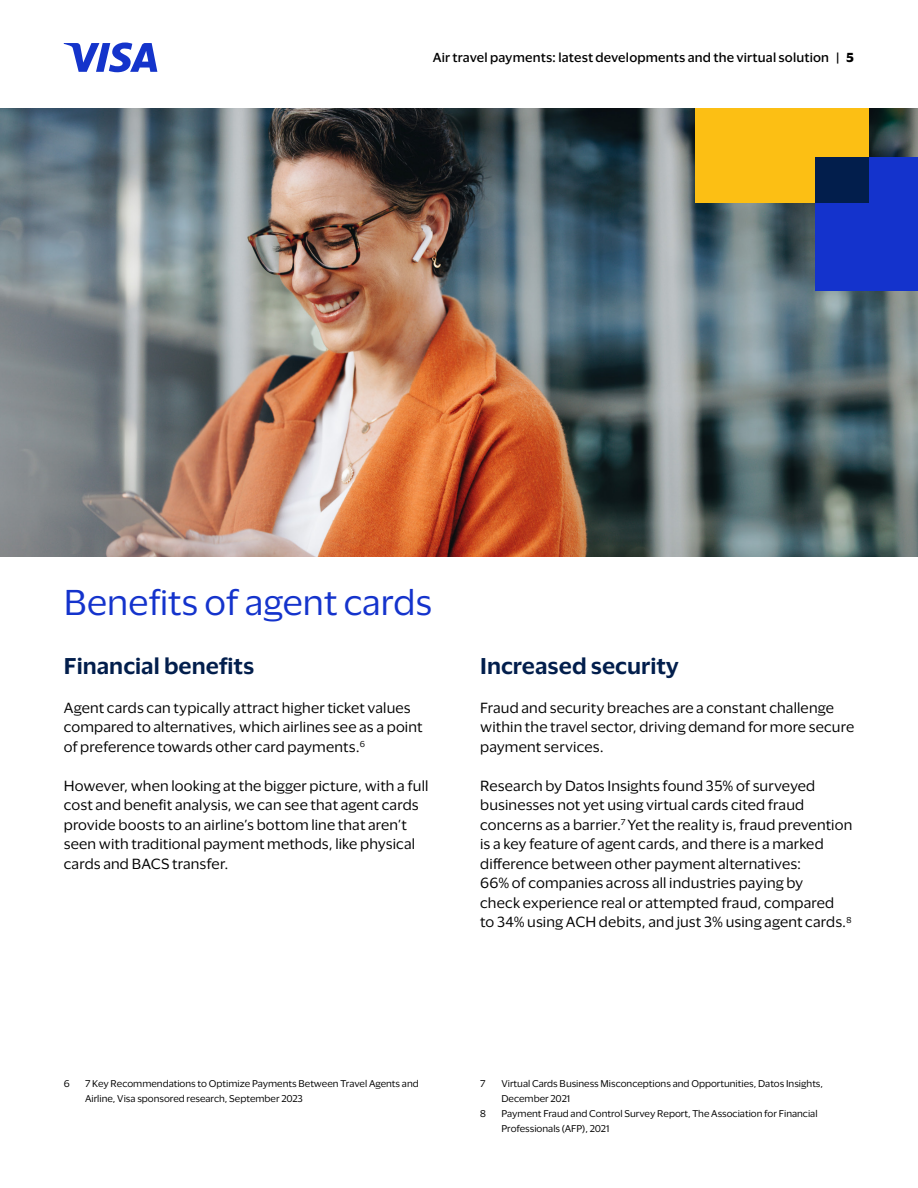
<style>
.page{position:relative;width:918px;height:1188px;background:#fff}
.page>*{position:absolute;margin:0;border:0;box-sizing:border-box;transform-origin:0 0}
.t1{font:33px "Visa Dialect";color:#1433cc}
.t2{font:600 21px "Visa Dialect";color:#021e4c}
.t3{font:13.5px/19.5px "Visa Dialect";letter-spacing:.01em;color:#000}
.t4{font:500 12px "Visa Dialect";letter-spacing:.015em;color:#000}
.t5{font:9px/15px "Visa Dialect";color:#000}
.s1{font-weight:700}
</style>
<div class="page">
<svg style="left:64px;top:43px;width:93px;height:29px"></svg>
<img style="left:0;top:108px;width:918px;height:449px">
<div style="left:815px;top:157px;width:103px;height:134px;background:#1433cc"></div>
<div style="left:695px;top:108px;width:173px;height:95px;background:#fcbf14"></div>
<div style="left:815px;top:157px;width:53px;height:46px;background:#021e4c"></div>
<p class="t4" style="left:433px;top:48px;width:423px">Air travel payments: latest developments and the virtual solution | <span class="s1">5</span></p>
<h1 class="t1" style="left:64px;top:578px;width:370px">Benefits of agent cards</h1>
<h2 class="t2" style="left:64px;top:649px;width:192px">Financial benefits</h2>
<p class="t3" style="left:64px;top:697px;width:360px">Agent cards can typically attract higher ticket values compared to alternatives, which airlines see as a point of preference towards other card payments.<sup>6</sup></p>
<p class="t3" style="left:64px;top:775px;width:366px">However, when looking at the bigger picture, with a full cost and benefit analysis, we can see that agent cards provide boosts to an airline’s bottom line that aren’t seen with traditional payment methods, like physical cards and BACS transfer.</p>
<h2 class="t2" style="left:480px;top:649px;width:200px">Increased security</h2>
<p class="t3" style="left:480px;top:697px;width:376px">Fraud and security breaches are a constant challenge within the travel sector, driving demand for more secure payment services.</p>
<p class="t3" style="left:480px;top:775px;width:374px">Research by Datos Insights found 35% of surveyed businesses not yet using virtual cards cited fraud concerns as a barrier.<sup>7</sup> Yet the reality is, fraud prevention</p>
<p class="t3" style="left:480px;top:834px;width:373px">is a key feature of agent cards, and there is a marked difference between other payment alternatives:<br>66% of companies across all industries paying by<br>check experience real or attempted fraud, compared to 34% using ACH debits, and just 3% using agent cards.<sup>8</sup></p>
<p class="t5" style="left:64px;top:1075px;width:8px">6</p>
<p class="t5" style="left:85px;top:1075px;width:335px">7 Key Recommendations to Optimize Payments Between Travel Agents and</p>
<p class="t5" style="left:501px;top:1075px;width:323px">Virtual Cards Business Misconceptions and Opportunities, Datos Insights,</p>
<p class="t5" style="left:85px;top:1090px;width:219px">Airline, Visa sponsored research, September 2023</p>
<p class="t5" style="left:501px;top:1090px;width:318px">December 2021<br>Payment Fraud and Control Survey Report, The Association for Financial<br>Professionals (AFP), 2021</p>
<p class="t5" style="left:480px;top:1075px;width:7px">7</p>
<p class="t5" style="left:480px;top:1105px;width:7px">8</p>
</div>
